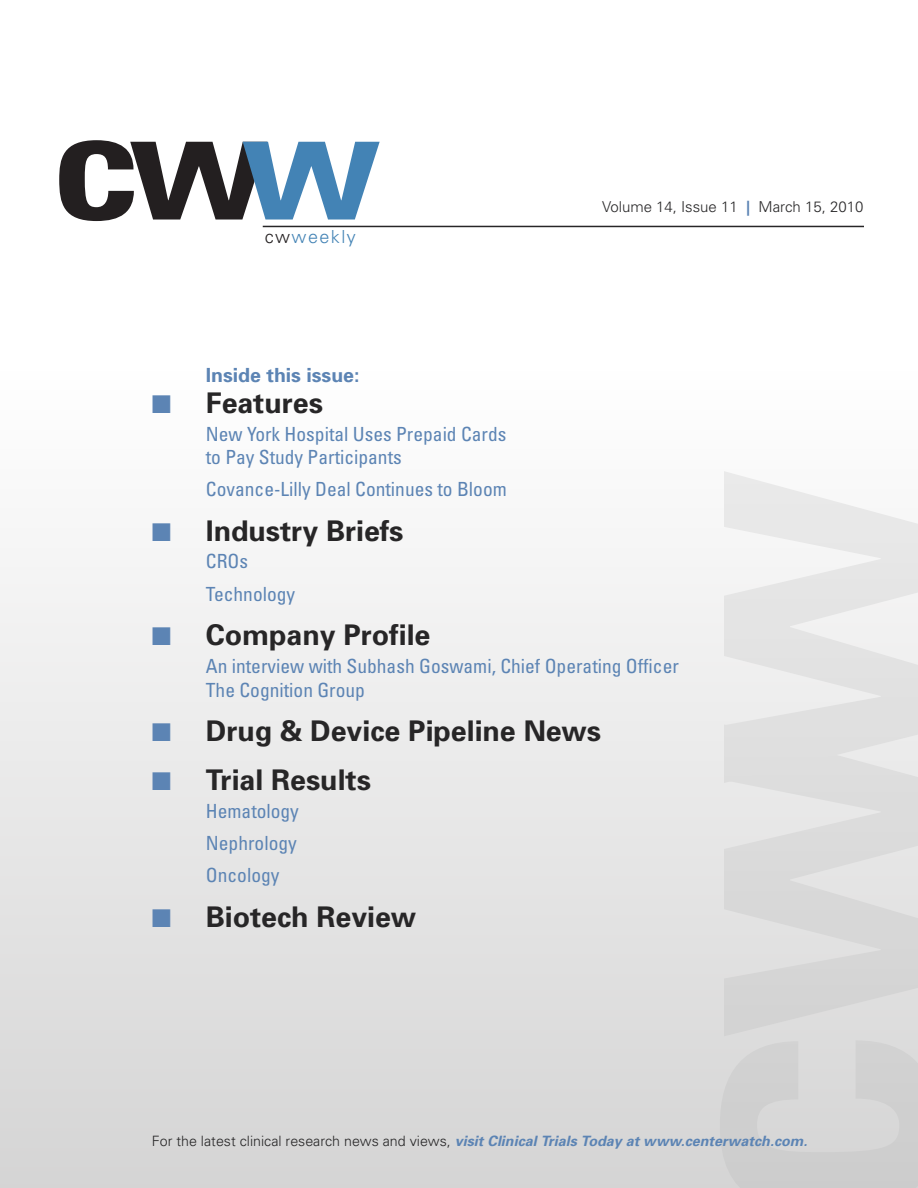
<style>
.page{position:relative;width:918px;height:1188px;background:#fff}
.page>*{position:absolute;margin:0;border:0;box-sizing:border-box;transform-origin:0 0}
.t1{font:700 28.5px "Univers";color:#272627}
.t2{font:condensed 19.5px/32.4px "Univers";color:#5c84b4}
.t3{font:700 19.5px "Univers";color:#5c84b4}
.t4{font:300 18px "Univers";letter-spacing:.08em;color:#4383b5}
.t5{font:300 15px "Univers";color:#272627}
.t6{font:italic 700 14.25px "Univers";letter-spacing:.005em;color:#5c84b4}
.s1{color:#231f20}
.s2{font-weight:700;color:#5c84b4}
.s3{color:#5c84b4}
.s4{font-weight:300;font-style:normal;color:#272627}
</style>
<div class="page">
<div style="left:0;top:368px;width:918px;height:820px;background:linear-gradient(to bottom,#fff,#d5d4d4)"></div>
<hr style="left:263px;top:226px;width:601px;height:1px;background:#272627">
<img style="left:720px;top:1040px;width:198px;height:148px">
<img style="left:724px;top:783px;width:194px;height:253px">
<img style="left:724px;top:471px;width:194px;height:312px">
<svg style="left:59px;top:140px;width:321px;height:81px"></svg>
<p class="t4" style="left:265px;top:230px;width:93px"><span class="s1">cw</span>weekly</p>
<p class="t5" style="left:602px;top:201px;width:263px">Volume 14, Issue 11 <span class="s2">|</span> March 15, 2010</p>
<p class="t3" style="left:206px;top:368px;width:155px">Inside this issue:</p>
<h1 class="t1" style="left:152px;top:392px;width:173px"><span class="s3">■</span> Features</h1>
<p class="t2" style="left:206px;top:424px;width:302px;line-height:23.2px">New York Hospital Uses Prepaid Cards to Pay Study Participants</p>
<p class="t2" style="left:206px;top:475px;width:302px">Covance-Lilly Deal Continues to Bloom</p>
<h1 class="t1" style="left:152px;top:520px;width:253px"><span class="s3">■</span> Industry Briefs</h1>
<p class="t2" style="left:206px;top:547px;width:91px">CROs<br>Technology</p>
<h1 class="t1" style="left:152px;top:625px;width:280px"><span class="s3">■</span> Company Profile</h1>
<p class="t2" style="left:206px;top:656px;width:475px;line-height:23.2px">An interview with Subhash Goswami, Chief Operating Officer<br>The Cognition Group</p>
<h1 class="t1" style="left:152px;top:721px;width:451px"><span class="s3">■</span> Drug &amp; Device Pipeline News</h1>
<h1 class="t1" style="left:152px;top:769px;width:221px"><span class="s3">■</span> Trial Results</h1>
<p class="t2" style="left:206px;top:796px;width:95px;text-align:justify">Hematology Nephrology Oncology</p>
<h1 class="t1" style="left:152px;top:906px;width:266px"><span class="s3">■</span> Biotech Review</h1>
<p class="t6" style="left:152px;top:1136px;width:657px"><span class="s4">For the latest clinical research news and views,</span> visit Clinical Trials Today at www.centerwatch.com.</p>
</div>
